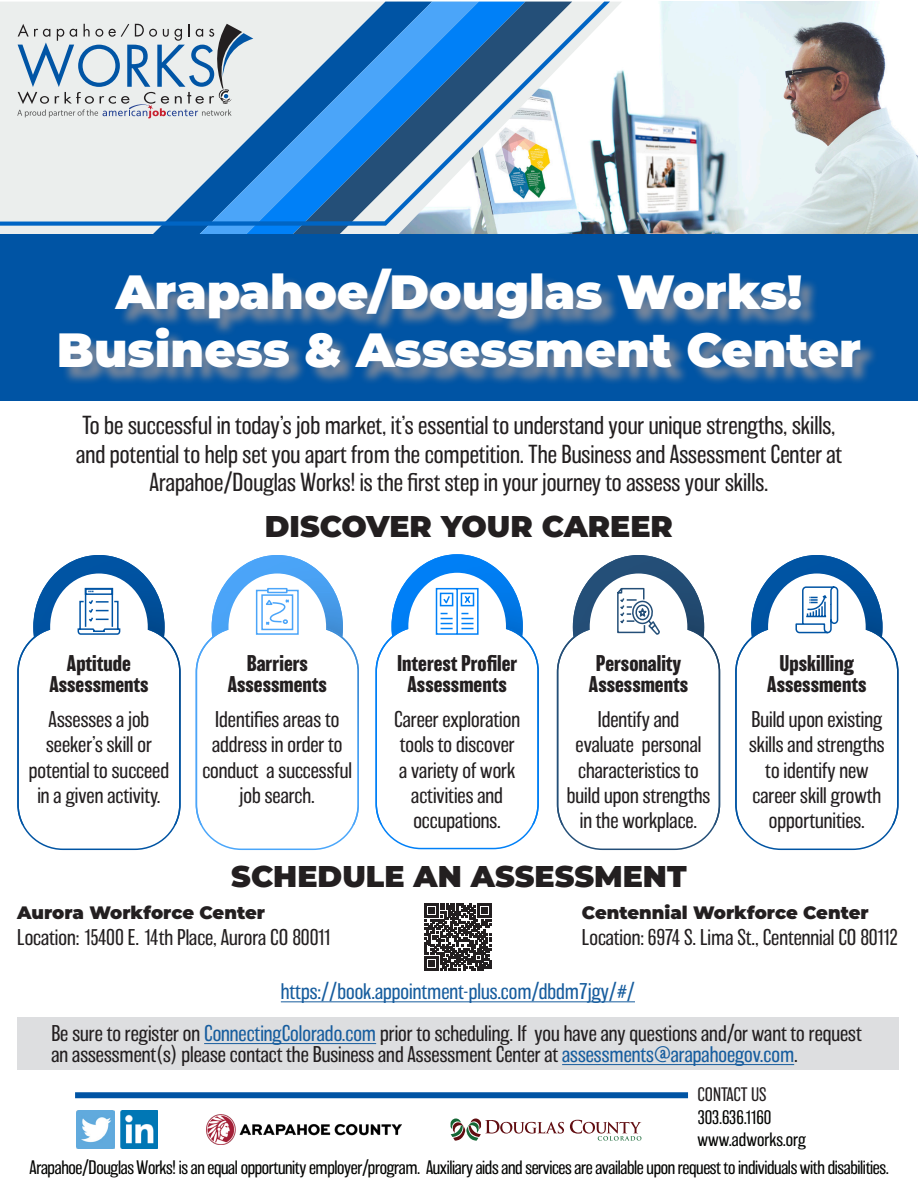
<style>
.page{position:relative;width:918px;height:1188px;background:#fff}
.page>*{position:absolute;margin:0;border:0;box-sizing:border-box;transform-origin:0 0}
.t1{font:900 48px "Montserrat";color:#fff}
.Paragraph_Style_6{font:900 30px "Montserrat";color:#231f20}
.t2{font:200 24px/28.8px "Balboa";color:#231f20;text-align:center}
.Paragraph_Style_7{font:200 21px/25.2px "Balboa";color:#231f20;text-align:center}
.Paragraph_Style_7-2{font:700 21px/21px "Balboa";color:#231f20;text-align:center}
.Paragraph_Style_7-3{font:200 21px "Balboa";color:#175d9e}
.t3{font:200 18px "Balboa";letter-spacing:-.02em;color:#040503}
.Paragraph_Style_8{font:900 18px "Montserrat";color:#231f20}
.t4{font:200 18px "Balboa";color:#040503}
.Text_Center{font:200 18px "Balboa";color:#231f20}
.s1{color:#175d9e}
</style>
<div class="page">
<img style="left:622px;top:2px;width:296px;height:233px">
<div style="left:75px;top:1092px;width:613px;height:6px;background:#0054a4"></div>
<img style="left:77px;top:1111px;width:37px;height:37px">
<img style="left:120px;top:1111px;width:38px;height:37px">
<img style="left:207px;top:1115px;width:195px;height:29px">
<svg style="left:451px;top:1119px;width:113px;height:22px"></svg>
<svg style="left:570px;top:1120px;width:71px;height:21px"></svg>
<svg style="left:0;top:2px;width:622px;height:233px"></svg>
<svg style="left:292px;top:226px;width:280px;height:9px;background:#94b1c7"></svg>
<svg style="left:0;top:2px;width:610px;height:224px;background:#98bcda"></svg>
<svg style="left:17px;top:24px;width:236px;height:94px;background:#bfcbd4"></svg>
<div style="left:0;top:235px;width:918px;height:166px;background:#0054a4"></div>
<div style="left:62px;top:271px;width:817px;height:115px;background:#9d9699;opacity:.75"></div>
<img style="left:44px;top:555px;width:110px;height:32px">
<div style="left:50px;top:574px;width:98px;height:107px;background:#fff;border-radius:50%"></div>
<img style="left:222px;top:555px;width:110px;height:32px">
<div style="left:229px;top:574px;width:97px;height:107px;background:#fff;border-radius:50%"></div>
<img style="left:402px;top:554px;width:111px;height:33px">
<div style="left:408px;top:573px;width:98px;height:107px;background:#fff;border-radius:50%"></div>
<img style="left:763px;top:555px;width:107px;height:30px">
<div style="left:768px;top:574px;width:98px;height:107px;background:#fff;border-radius:50%"></div>
<img style="left:584px;top:555px;width:109px;height:32px">
<div style="left:590px;top:574px;width:97px;height:107px;background:#fff;border-radius:50%"></div>
<svg style="left:424px;top:903px;width:68px;height:68px"></svg>
<div style="left:17px;top:1017px;width:882px;height:52px;background:#dddee0"></div>
<hr style="left:204px;top:1043px;width:172px;height:1px;background:#175d9e">
<hr style="left:562px;top:1064px;width:232px;height:1px;background:#175d9e">
<svg style="left:17px;top:587px;width:164px;height:263px"></svg>
<svg style="left:196px;top:587px;width:163px;height:263px"></svg>
<svg style="left:375px;top:587px;width:164px;height:262px"></svg>
<svg style="left:557px;top:587px;width:163px;height:263px"></svg>
<svg style="left:735px;top:585px;width:164px;height:265px"></svg>
<hr style="left:281px;top:1002px;width:354px;height:1px;background:#175d9e">
<p class="t1" style="left:116px;top:256px;width:688px">Arapahoe/Douglas Works!</p>
<p class="t1" style="left:57px;top:314px;width:806px">Business &amp; Assessment Center</p>
<p class="t2" style="left:76px;top:411px;width:767px">To be successful in today’s job market, it’s essential to understand your unique strengths, skills, and potential to help set you apart from the competition. The Business and Assessment Center at<br>Arapahoe/Douglas Works! is the first step in your journey to assess your skills.</p>
<p class="Paragraph_Style_6" style="left:265px;top:504px;width:410px">DISCOVER YOUR CAREER</p>
<p class="Paragraph_Style_7-2" style="left:49px;top:653px;width:101px">Aptitude<br>Assessments</p>
<p class="Paragraph_Style_7-2" style="left:228px;top:653px;width:101px">Barriers<br>Assessments</p>
<p class="Paragraph_Style_7-2" style="left:397px;top:653px;width:122px">Interest Profiler<br>Assessments</p>
<p class="Paragraph_Style_7-2" style="left:589px;top:653px;width:101px">Personality<br>Assessments</p>
<p class="Paragraph_Style_7-2" style="left:767px;top:653px;width:101px">Upskilling<br>Assessments</p>
<p class="Paragraph_Style_7" style="left:29px;top:707px;width:142px">Assesses a job seeker’s skill or potential to succeed in a given activity.</p>
<p class="Paragraph_Style_7" style="left:202px;top:707px;width:151px">Identifies areas to address in order to conduct a successful job search.</p>
<p class="Paragraph_Style_7" style="left:394px;top:707px;width:127px">Career exploration tools to discover a variety of work activities and occupations.</p>
<p class="Paragraph_Style_7" style="left:567px;top:707px;width:145px">Identify and evaluate personal characteristics to build upon strengths in the workplace.</p>
<p class="Paragraph_Style_7" style="left:749px;top:707px;width:137px">Build upon existing skills and strengths to identify new career skill growth opportunities.</p>
<p class="Paragraph_Style_6" style="left:231px;top:854px;width:457px">SCHEDULE AN ASSESSMENT</p>
<p class="Paragraph_Style_8" style="left:17px;top:899px;width:249px">Aurora Workforce Center</p>
<p class="Paragraph_Style_7" style="left:17px;top:925px;width:316px">Location: 15400 E. 14th Place, Aurora CO 80011</p>
<p class="Paragraph_Style_8" style="left:582px;top:899px;width:288px">Centennial Workforce Center</p>
<p class="Paragraph_Style_7" style="left:582px;top:925px;width:318px">Location: 6974 S. Lima St., Centennial CO 80112</p>
<p class="Paragraph_Style_7-3" style="left:281px;top:980px;width:356px">https://book.appointment-plus.com/dbdm7jgy/#/</p>
<p class="Paragraph_Style_7" style="left:51px;top:1023px;width:812px;line-height:21px;text-align:left">Be sure to register on <span class="s1">ConnectingColorado.com</span> prior to scheduling. If you have any questions and/or want to request an assessment(s) please contact the Business and Assessment Center at <span class="s1">assessments@arapahoegov.com</span>.</p>
<p class="Text_Center" style="left:698px;top:1085px;width:70px">CONTACT US</p>
<p class="t3" style="left:698px;top:1107px;width:75px">303.636.1160</p>
<p class="t4" style="left:698px;top:1130px;width:110px">www.adworks.org</p>
<p class="t3" style="left:30px;top:1158px;width:861px">Arapahoe/Douglas Works! is an equal opportunity employer/program. Auxiliary aids and services are available upon request to individuals with disabilities.</p>
</div>
